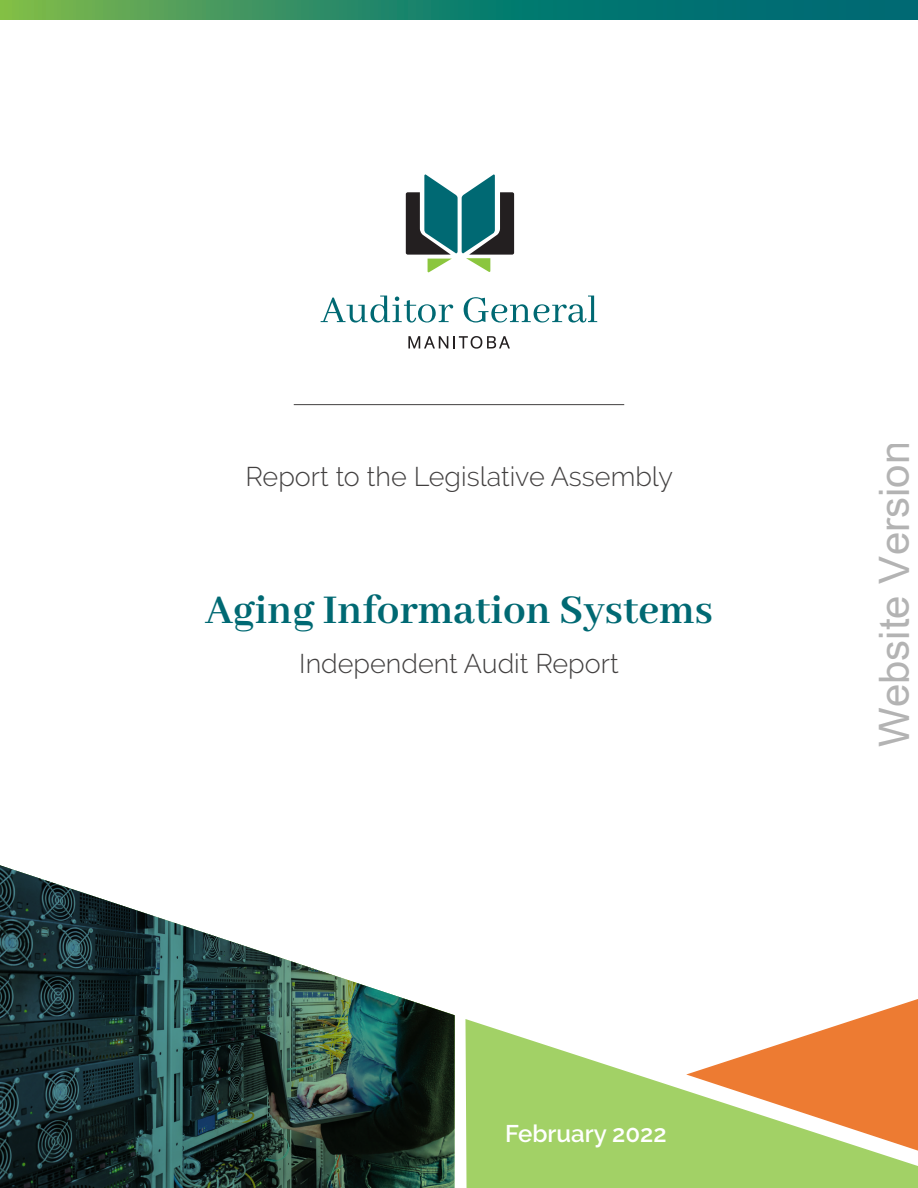
<style>
.page{position:relative;width:918px;height:1188px;background:#fff}
.page>*{position:absolute;margin:0;border:0;box-sizing:border-box;transform-origin:0 0}
.t1{font:700 45px "Abhaya Libre";color:#006973}
.t2{font:42px "Arial";color:rgb(0 0 0/.3)}
.t3{font:300 27px "Raleway";color:#424040}
.t4{font:600 24px "Raleway";color:#fff}
</style>
<div class="page">
<svg style="left:465px;top:1019px;width:453px;height:169px;fill:#a2d166"></svg>
<svg style="left:686px;top:999px;width:232px;height:156px"></svg>
<img style="left:0;top:865px;width:455px;height:323px">
<svg style="left:321px;top:296px;width:132px;height:27px"></svg>
<svg style="left:464px;top:296px;width:133px;height:27px"></svg>
<svg style="left:408px;top:336px;width:102px;height:13px"></svg>
<svg style="left:406px;top:174px;width:108px;height:99px"></svg>
<hr style="left:294px;top:404px;width:330px;height:1px;background:#424040">
<svg style="left:0;top:0;width:918px;height:19px;background:#248667"></svg>
<p class="t3" style="left:246px;top:461px;width:429px">Report to the Legislative Assembly</p>
<h1 class="t1" style="left:205px;top:585px;width:509px">Aging Information Systems</h1>
<p class="t3" style="left:299px;top:647px;width:321px">Independent Audit Report</p>
<p class="t4" style="left:505px;top:1119px;width:163px">February 2022</p>
<h2 class="t2" style="left:865px;top:747px;width:307px;rotate:-90deg">Website Version</h2>
</div>
